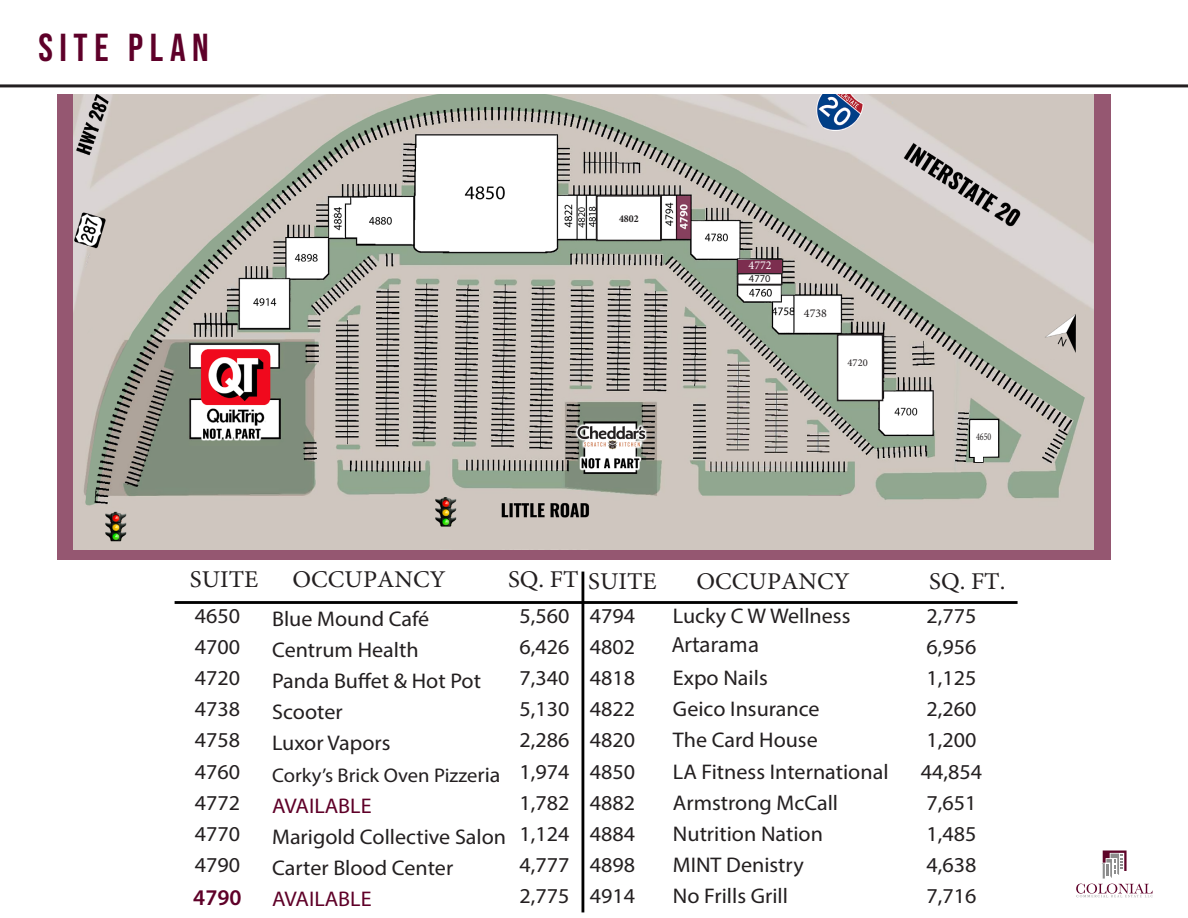
<style>
.page{position:relative;width:1188px;height:918px;background:#fff}
.page>*{position:absolute;margin:0;border:0;box-sizing:border-box;transform-origin:0 0}
.t1{font:39px "Bebas Neue";letter-spacing:.17em;color:#5e0029}
.t2{font:24.15px "Minion Pro";color:#231f20;scale:1.04 1}
.t3{font:600 22.5px "Myriad Pro";color:#5f0028}
.t4{font:21.3px/31.2px "Myriad Pro";color:#231f20;scale:1.04 1}
.t5{font:21.3px "Myriad Pro";color:#5f0028;scale:1.04 1}
.t6{font:19.8px "Myriad Pro";color:#231f20;scale:1.04 1}
.t7{font:12px "Minion Pro";color:#fff}
.t8{font:12px "Minion Pro";color:#231f20}
.t9{font:10.5px "Myriad Pro";color:#231f20}
.t10{font:700 condensed 10.5px "Minion Pro";color:#231f20}
.t11{font:10.5px "Minion Pro";color:#231f20}
.t12{font:10.5px "Minion Pro";color:#231f20;scale:.76 1}
.s1{font-size:21.3px}
</style>
<div class="page">
<svg style="left:1076px;top:851px;width:77px;height:46px"></svg>
<hr style="left:0;top:84px;width:1188px;height:3px;background:#231f20">
<hr style="left:175px;top:601px;width:843px;height:3px;background:#000">
<hr style="left:582px;top:572px;width:2px;height:340px;background:#000">
<div style="left:58px;top:94px;width:1053px;height:466px;background:#955771"></div>
<img style="left:74px;top:94px;width:1020px;height:456px">
<div style="left:738px;top:274px;width:44px;height:10px;background:#fff"></div>
<div style="left:737px;top:273px;width:46px;height:12px;border:2px solid #231f20"></div>
<div style="left:597px;top:196px;width:64px;height:44px;background:#fff"></div>
<div style="left:596px;top:195px;width:66px;height:46px;border:2px solid #231f20"></div>
<div style="left:838px;top:335px;width:45px;height:65px;background:#fff"></div>
<div style="left:837px;top:334px;width:46px;height:67px;border:2px solid #231f20"></div>
<svg style="left:736px;top:258px;width:48px;height:17px"></svg>
<div style="left:738px;top:260px;width:44px;height:13px;background:#7c2e4f"></div>
<div style="left:804px;top:309px;width:27px;height:16px;background:#fff"></div>
<div style="left:975px;top:456px;width:7px;height:6px;background:#fff"></div>
<div style="left:970px;top:420px;width:28px;height:37px;background:#fff"></div>
<h1 class="t1" style="left:38px;top:25px;width:172px">SITE PLAN</h1>
<p class="t10" style="left:619px;top:212px;width:21px">4802</p>
<p class="t7" style="left:749px;top:257px;width:25px">4772</p>
<p class="t9" style="left:749px;top:272px;width:23px">4770</p>
<p class="t8" style="left:804px;top:305px;width:25px">4738</p>
<p class="t11" style="left:848px;top:356px;width:22px">4720</p>
<p class="t12" style="left:976px;top:430px;width:22px">4650</p>
<p class="t2" style="left:190px;top:563px;width:67px">SUITE</p>
<p class="t2" style="left:293px;top:563px;width:149px">OCCUPANCY</p>
<p class="t2" style="left:508px;top:563px;width:69px">SQ. FT</p>
<p class="t4" style="left:519px;top:600px;width:49px">5,560</p>
<p class="t4" style="left:519px;top:631px;width:49px">6,426</p>
<p class="t4" style="left:519px;top:662px;width:49px">7,340</p>
<p class="t4" style="left:519px;top:693px;width:49px">5,130</p>
<p class="t4" style="left:519px;top:724px;width:49px">2,286</p>
<p class="t4" style="left:519px;top:756px;width:49px">1,974</p>
<p class="t4" style="left:519px;top:787px;width:49px">1,782</p>
<p class="t4" style="left:519px;top:818px;width:49px">1,124<br>4,777</p>
<p class="t4" style="left:519px;top:880px;width:49px">2,775</p>
<p class="t4" style="left:195px;top:600px;width:45px">4650</p>
<p class="t4" style="left:195px;top:631px;width:45px">4700</p>
<p class="t4" style="left:195px;top:662px;width:45px">4720</p>
<p class="t4" style="left:195px;top:693px;width:45px">4738</p>
<p class="t4" style="left:195px;top:724px;width:45px">4758</p>
<p class="t4" style="left:195px;top:756px;width:45px">4760</p>
<p class="t4" style="left:195px;top:787px;width:45px">4772</p>
<p class="t4" style="left:195px;top:818px;width:45px">4770</p>
<p class="t4" style="left:195px;top:849px;width:45px">4790</p>
<p class="t3" style="left:193px;top:883px;width:50px">4790</p>
<p class="t4" style="left:272px;top:603px;width:153px">Blue Mound Café<br>Centrum Health</p>
<p class="t4" style="left:272px;top:665px;width:202px">Panda Buffet &amp; Hot Pot<br>Scooter</p>
<p class="t4" style="left:272px;top:727px;width:115px">Luxor Vapors</p>
<p class="t6" style="left:272px;top:763px;width:221px">Corky’s Brick Oven Pizze<span class="s1">ria</span></p>
<p class="t5" style="left:272px;top:792px;width:97px">AVAILABLE</p>
<p class="t4" style="left:272px;top:821px;width:227px">Marigold Collective Salon</p>
<p class="t4" style="left:272px;top:852px;width:176px">Carter Blood Center</p>
<p class="t5" style="left:272px;top:886px;width:97px">AVAILABLE</p>
<p class="t2" style="left:588px;top:565px;width:67px">SUITE</p>
<p class="t2" style="left:697px;top:565px;width:149px">OCCUPANCY</p>
<p class="t2" style="left:929px;top:565px;width:75px">SQ. FT.</p>
<p class="t4" style="left:590px;top:600px;width:45px">4794</p>
<p class="t4" style="left:590px;top:631px;width:45px">4802</p>
<p class="t4" style="left:590px;top:662px;width:45px">4818</p>
<p class="t4" style="left:590px;top:693px;width:45px">4822</p>
<p class="t4" style="left:590px;top:724px;width:45px">4820</p>
<p class="t4" style="left:590px;top:756px;width:45px">4850</p>
<p class="t4" style="left:590px;top:787px;width:45px">4882</p>
<p class="t4" style="left:590px;top:818px;width:45px">4884</p>
<p class="t4" style="left:590px;top:849px;width:45px">4898</p>
<p class="t4" style="left:590px;top:880px;width:45px">4914</p>
<p class="t4" style="left:673px;top:600px;width:172px">Lucky C W Wellness</p>
<p class="t4" style="left:927px;top:600px;width:49px">2,775</p>
<p class="t4" style="left:927px;top:631px;width:49px">6,956</p>
<p class="t4" style="left:927px;top:662px;width:49px">1,125</p>
<p class="t4" style="left:927px;top:693px;width:49px">2,260</p>
<p class="t4" style="left:927px;top:724px;width:49px">1,200</p>
<p class="t4" style="left:921px;top:756px;width:60px">44,854</p>
<p class="t4" style="left:927px;top:787px;width:49px">7,651</p>
<p class="t4" style="left:927px;top:818px;width:49px">1,485</p>
<p class="t4" style="left:927px;top:849px;width:49px">4,638</p>
<p class="t4" style="left:927px;top:880px;width:49px">7,716</p>
<p class="t4" style="left:673px;top:662px;width:93px">Expo Nails</p>
<p class="t4" style="left:673px;top:693px;width:143px">Geico Insurance</p>
<p class="t4" style="left:673px;top:724px;width:141px">The Card House</p>
<p class="t4" style="left:673px;top:756px;width:209px">LA Fitness International</p>
<p class="t4" style="left:673px;top:787px;width:160px">Armstrong McCall</p>
<p class="t4" style="left:673px;top:818px;width:146px">Nutrition Nation</p>
<p class="t4" style="left:673px;top:849px;width:127px">MINT Denistry</p>
<p class="t4" style="left:673px;top:880px;width:112px">No Frills Grill</p>
</div>
